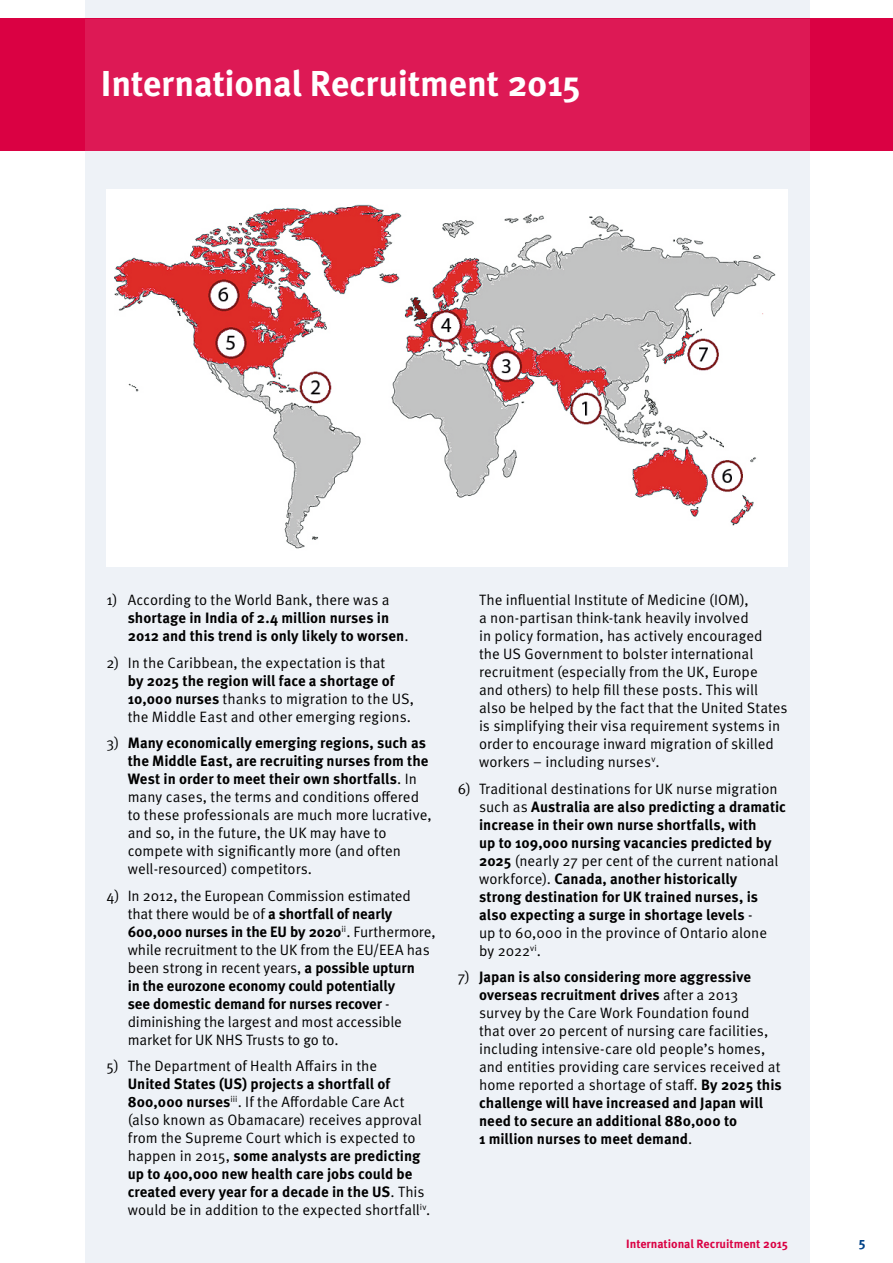
<style>
.page{position:relative;width:893px;height:1263px;background:#fff}
.page>*{position:absolute;margin:0;border:0;box-sizing:border-box;transform-origin:0 0}
.t1{font:700 36px "Meta OT";letter-spacing:-.01em;color:#fff}
.t2{font:15px/18px "Meta OT";color:#000}
.t3{font:700 15px/18px "Meta OT";color:#000}
.t4{font:700 13.5px "Meta OT";color:#004288}
.t5{font:700 12px "Meta OT";color:#da0143}
.s1{font-weight:400}
.s2{font-weight:700}
</style>
<div class="page">
<div style="left:85px;top:0;width:724px;height:1263px;background:#eef2f7"></div>
<div style="left:0;top:19px;width:893px;height:132px;background:#da0143"></div>
<div style="left:85px;top:19px;width:724px;height:132px;background:#dd1955"></div>
<div style="left:106px;top:190px;width:682px;height:377px;background:#fff"></div>
<img style="left:114px;top:204px;width:662px;height:345px">
<h1 class="t1" style="left:101px;top:61px;width:481px">International Recruitment 2015</h1>
<p class="t2" style="left:106px;top:591px;width:285px">1) According to the World Bank, there was a</p>
<p class="t3" style="left:128px;top:609px;width:282px">shortage in India of 2.4 million nurses in<br>2012 and this trend is only likely to worsen<span class="s1">.</span></p>
<p class="t2" style="left:106px;top:654px;width:280px">2) In the Caribbean, the expectation is that</p>
<p class="t2" style="left:128px;top:672px;width:288px"><span class="s2">by 2025 the region will face a shortage of<br>10,000 nurses</span> thanks to migration to the US, the Middle East and other emerging regions.</p>
<p class="t2" style="left:128px;top:734px;width:306px;text-indent:-21px">3) <span class="s2">Many economically emerging regions, such as the Middle East, are recruiting nurses from the West in order to meet their own shortfalls</span>. In many cases, the terms and conditions offered to these professionals are much more lucrative, and so, in the future, the UK may have to compete with significantly more (and often well-resourced) competitors.</p>
<p class="t2" style="left:128px;top:887px;width:309px;text-indent:-21px">4) In 2012, the European Commission estimated that there would be of <span class="s2">a shortfall of nearly 600,000 nurses in the EU by 2020</span><sup>ii</sup>. Furthermore, while recruitment to the UK from the EU/EEA has been strong in recent years, <span class="s2">a possible upturn<br>in the eurozone economy could potentially<br>see domestic demand for nurses recover</span> - diminishing the largest and most accessible market for UK NHS Trusts to go to.</p>
<p class="t2" style="left:106px;top:1057px;width:272px">5) The Department of Health Affairs in the</p>
<p class="t2" style="left:128px;top:1075px;width:304px"><span class="s2">United States (US) projects a shortfall of 800,000 nurses</span><sup>iii</sup>. If the Affordable Care Act (also known as Obamacare) receives approval from the Supreme Court which is expected to happen in 2015, <span class="s2">some analysts are predicting up to 400,000 new health care jobs could be created every year for a decade in the US</span>. This would be in addition to the expected shortfall<sup>iv</sup>.</p>
<p class="t2" style="left:479px;top:591px;width:310px">The influential Institute of Medicine (IOM),<br>a non-partisan think-tank heavily involved<br>in policy formation, has actively encouraged<br>the US Government to bolster international recruitment (especially from the UK, Europe<br>and others) to help fill these posts. This will also be helped by the fact that the United States is simplifying their visa requirement systems in order to encourage inward migration of skilled workers – including nurses<sup>v</sup>.</p>
<p class="t3" style="left:479px;top:780px;width:309px;text-indent:-21px"><span class="s1">6) Traditional destinations for UK nurse migration such as</span> Australia are also predicting a dramatic increase in their own nurse shortfalls, with<br>up to 109,000 nursing vacancies predicted by 2025 <span class="s1">(nearly 27 per cent of the current national workforce).</span> Canada, another historically<br>strong destination for UK trained nurses, is also expecting a surge in shortage levels <span class="s1">-<br>up to 60,000 in the province of Ontario alone<br>by 2022</span><sup>vi</sup><span class="s1">.</span></p>
<p class="t2" style="left:479px;top:968px;width:304px;text-indent:-21px">7) <span class="s2">Japan is also considering more aggressive overseas recruitment drives</span> after a 2013 survey by the Care Work Foundation found<br>that over 20 percent of nursing care facilities, including intensive-care old people’s homes, and entities providing care services received at home reported a shortage of staff. <span class="s2">By 2025 this challenge will have increased and Japan will need to secure an additional 880,000 to<br>1 million nurses to meet demand</span>.</p>
<p class="t5" style="left:626px;top:1236px;width:163px">International Recruitment 2015</p>
<p class="t4" style="left:859px;top:1236px;width:8px">5</p>
</div>
